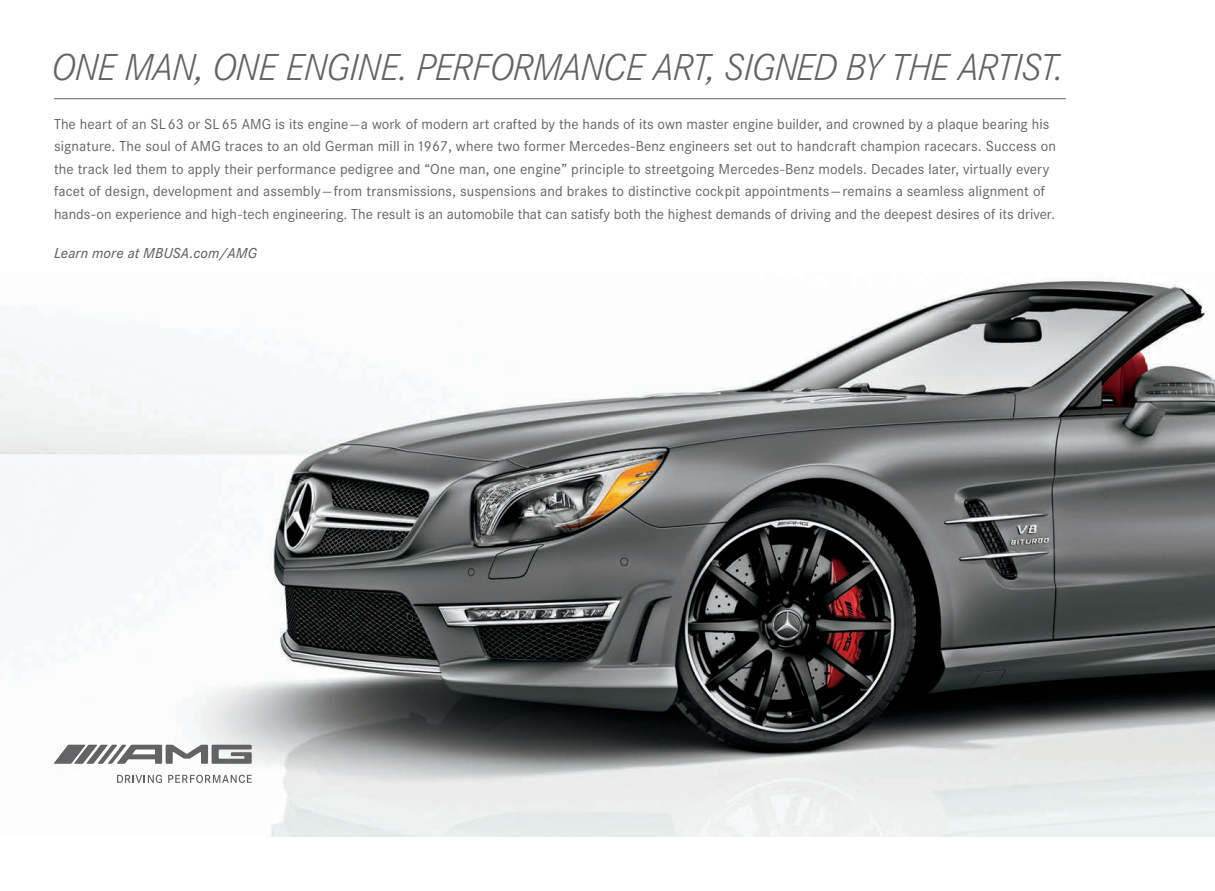
<style>
.page{position:relative;width:1215px;height:891px;background:#fff}
.page>*{position:absolute;margin:0;border:0;box-sizing:border-box;transform-origin:0 0}
.Headlines{font:italic 300 39px "Corporate S";letter-spacing:-.03em;color:#636366}
.Main_Body_75_K{font:15px/22.5px "Corporate S";letter-spacing:.01em;color:#636366}
.Web_Address_KO{font:italic 500 15px "Corporate S";letter-spacing:.01em;color:#636366}
</style>
<div class="page">
<img style="left:0;top:279px;width:1215px;height:558px">
<svg style="left:54px;top:745px;width:198px;height:19px"></svg>
<svg style="left:117px;top:775px;width:45px;height:8px"></svg>
<svg style="left:168px;top:775px;width:84px;height:8px"></svg>
<hr style="left:54px;top:98px;width:1012px;height:1px;background:#636366">
<p class="Headlines" style="left:52px;top:45px;width:1014px">ONE MAN, ONE ENGINE. PERFORMANCE ART, SIGNED BY THE ARTIST.</p>
<p class="Main_Body_75_K" style="left:54px;top:113px;width:1004px">The heart of an SL 63 or SL 65 AMG is its engine—a work of modern art crafted by the hands of its own master engine builder, and crowned by a plaque bearing his signature. The soul of AMG traces to an old German mill in 1967, where two former Mercedes-Benz engineers set out to handcraft champion racecars. Success on the track led them to apply their performance pedigree and “One man, one engine” principle to streetgoing Mercedes-Benz models. Decades later, virtually every facet of design, development and assembly — from transmissions, suspensions and brakes to distinctive cockpit appointments — remains a seamless alignment of hands-on experience and high-tech engineering. The result is an automobile that can satisfy both the highest demands of driving and the deepest desires of its driver.</p>
<p class="Web_Address_KO" style="left:54px;top:244px;width:205px">Learn more at MBUSA.com/AMG</p>
</div>
